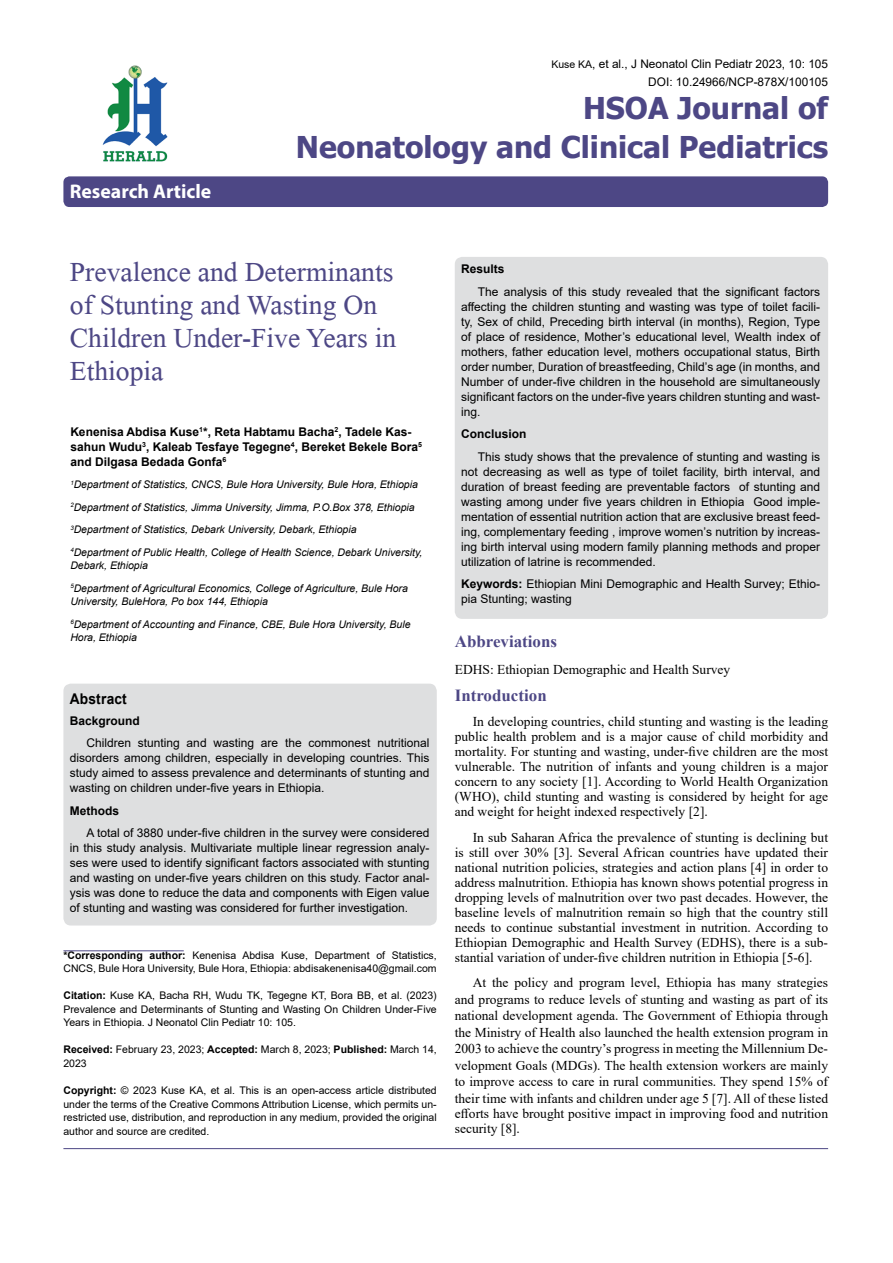
<style>
.page{position:relative;width:893px;height:1263px;background:#fff}
.page>*{position:absolute;margin:0;border:0;box-sizing:border-box;transform-origin:0 0}
.t1{font:41.25px/33px "Microsoft Himalaya";color:#4d4785}
.t2{font:700 30px/39px "Tahoma";color:#4d4785;text-align:right}
.t3{font:700 19.8px "Myriad Hebrew";color:#fff}
.t4{font:700 16.95px "Times New Roman";color:#4d4785}
.t5{font:700 14.85px "Arial";letter-spacing:.015em;color:#000;scale:.93 1}
.t6{font:13.5px/15px "Times New Roman";color:#000;text-align:justify}
.t7{font:12px/15px "Arial";color:#000;text-align:justify}
.t8{font:700 12px/15px "Arial";color:#000}
.t9{font:11.85px/18px "Arial";color:#000;text-align:right}
.t10{font:10.5px/13.5px "Arial";color:#000}
.t11{font:italic 10.5px/22.5px "Arial";color:#000}
.s1{font-size:10.5px}
.s2{font-weight:700}
</style>
<div class="page">
<div style="left:63px;top:176px;width:765px;height:31px;background:#4d4785;border-radius:6px"></div>
<hr style="left:63px;top:950px;width:121px;height:1px;background:#4d4785">
<img style="left:102px;top:65px;width:66px;height:97px">
<hr style="left:63px;top:1148px;width:765px;height:1px;background:#4d4785">
<div style="left:63px;top:684px;width:374px;height:241px;background:#dedfe0;border-radius:8px"></div>
<div style="left:455px;top:257px;width:373px;height:362px;background:#dedfe0;border-radius:8px"></div>
<h3 class="t3" style="left:70px;top:180px;width:143px">Research Article</h3>
<p class="t9" style="left:551px;top:55px;width:278px"><span class="s1">Kuse KA</span>, et al., J Neonatol Clin Pediatr 2023, 10: 105<br>DOI: 10.24966/NCP-878X/100105</p>
<h2 class="t2" style="left:296px;top:89px;width:534px">HSOA Journal of<br>Neonatology and Clinical Pediatrics</h2>
<h1 class="t1" style="left:70px;top:251px;width:328px">Prevalence and Determinants of Stunting and Wasting On<br>Children Under-Five Years in<br>Ethiopia</h1>
<p class="t8" style="left:70px;top:424px;width:353px">Kenenisa Abdisa Kuse<sup>1</sup>*, Reta Habtamu Bacha<sup>2</sup>, Tadele Kas&shy;sahun Wudu<sup>3</sup>, Kaleab Tesfaye Tegegne<sup>4</sup>, Bereket Bekele Bora<sup>5 </sup>and Dilgasa Bedada Gonfa<sup>6</sup></p>
<p class="t11" style="left:70px;top:473px;width:354px"><sup>1</sup>Department of Statistics, CNCS, Bule Hora University, Bule Hora, Ethiopia <sup>2</sup>Department of Statistics, Jimma University, Jimma, P.O.Box 378, Ethiopia <sup>3</sup>Department of Statistics, Debark University, Debark, Ethiopia<br><sup>4</sup>Department of Public Health, College of Health Science, Debark University,</p>
<p class="t11" style="left:70px;top:554px;width:339px">Debark, Ethiopia<br><sup>5</sup>Department of Agricultural Economics, College of Agriculture, Bule Hora</p>
<p class="t11" style="left:70px;top:590px;width:342px">University, BuleHora, Po box 144, Ethiopia<br><sup>6</sup>Department of Accounting and Finance, CBE, Bule Hora University, Bule</p>
<p class="t11" style="left:70px;top:626px;width:68px">Hora, Ethiopia</p>
<p class="t5" style="left:70px;top:688px;width:63px">Abstract</p>
<p class="t8" style="left:70px;top:713px;width:72px">Background</p>
<p class="t7" style="left:70px;top:735px;width:361px;text-indent:16px">Children stunting and wasting are the commonest nutritional disorders among children, especially in developing countries. This study aimed to assess prevalence and determinants of stunting and wasting on children under-five years in Ethiopia.</p>
<p class="t8" style="left:70px;top:803px;width:51px">Methods</p>
<p class="t7" style="left:70px;top:825px;width:361px;text-indent:16px">A total of 3880 under-five children in the survey were considered in this study analysis. Multivariate multiple linear regression analy&shy;ses were used to identify significant factors associated with stunting and wasting on under-five years children on this study. Factor anal&shy;ysis was done to reduce the data and components with Eigen value of stunting and wasting was considered for further investigation.</p>
<p class="t10" style="left:63px;top:948px;width:375px"><span class="s2">*Corresponding author:</span> Kenenisa Abdisa Kuse, Department of Statistics,<br>CNCS, Bule Hora University, Bule Hora, Ethiopia: abdisakenenisa40@gmail.com</p>
<p class="t10" style="left:63px;top:989px;width:375px;text-align:justify"><span class="s2">Citation:</span> Kuse KA, Bacha RH, Wudu TK, Tegegne KT, Bora BB, et al. (2023)<br>Prevalence and Determinants of Stunting and Wasting On Children Under-Five Years in Ethiopia. J Neonatol Clin Pediatr 10: 105.</p>
<p class="t10" style="left:63px;top:1043px;width:375px"><span class="s2">Received:</span> February 23, 2023; <span class="s2">Accepted:</span> March 8, 2023; <span class="s2">Published:</span> March 14,<br>2023</p>
<p class="t10" style="left:63px;top:1083px;width:375px;text-align:justify"><span class="s2">Copyright:</span> © 2023 Kuse KA, et al. This is an open-access article distributed under the terms of the Creative Commons Attribution License, which permits un&shy;restricted use, distribution, and reproduction in any medium, provided the original author and source are credited.</p>
<p class="t8" style="left:461px;top:262px;width:45px">Results</p>
<p class="t7" style="left:461px;top:284px;width:361px;text-indent:16px">The analysis of this study revealed that the significant factors affecting the children stunting and wasting was type of toilet facili&shy;ty, Sex of child, Preceding birth interval (in months), Region, Type of place of residence, Mother’s educational level, Wealth index of mothers, father education level, mothers occupational status, Birth order number, Duration of breastfeeding, Child’s age (in months, and Number of under-five children in the household are simultaneously significant factors on the under-five years children stunting and wast&shy;ing.</p>
<p class="t8" style="left:461px;top:427px;width:67px">Conclusion</p>
<p class="t7" style="left:461px;top:449px;width:361px;text-indent:16px">This study shows that the prevalence of stunting and wasting is not decreasing as well as type of toilet facility, birth interval, and duration of breast feeding are preventable factors of stunting and wasting among under five years children in Ethiopia Good imple&shy;mentation of essential nutrition action that are exclusive breast feed&shy;ing, complementary feeding , improve women’s nutrition by increas&shy;ing birth interval using modern family planning methods and proper utilization of latrine is recommended.</p>
<p class="t7" style="left:461px;top:576px;width:361px"><span class="s2">Keywords:</span> Ethiopian Mini Demographic and Health Survey; Ethio&shy;pia Stunting; wasting</p>
<h3 class="t4" style="left:455px;top:629px;width:104px">Abbreviations</h3>
<p class="t6" style="left:455px;top:661px;width:277px">EDHS: Ethiopian Demographic and Health Survey</p>
<h3 class="t4" style="left:455px;top:683px;width:93px">Introduction</h3>
<p class="t6" style="left:455px;top:714px;width:375px;text-indent:18px">In developing countries, child stunting and wasting is the leading public health problem and is a major cause of child morbidity and mortality. For stunting and wasting, under-five children are the most vulnerable. The nutrition of infants and young children is a major concern to any society [1]. According to World Health Organization (WHO), child stunting and wasting is considered by height for age and weight for height indexed respectively [2].</p>
<p class="t6" style="left:455px;top:829px;width:375px;text-indent:18px">In sub Saharan Africa the prevalence of stunting is declining but is still over 30% [3]. Several African countries have updated their national nutrition policies, strategies and action plans [4] in order to address malnutrition. Ethiopia has known shows potential progress in dropping levels of malnutrition over two past decades. However, the baseline levels of malnutrition remain so high that the country still needs to continue substantial investment in nutrition. According to Ethiopian Demographic and Health Survey (EDHS), there is a sub&shy;stantial variation of under-five children nutrition in Ethiopia [5-6].</p>
<p class="t6" style="left:455px;top:974px;width:375px;line-height:16.5px;text-indent:18px">At the policy and program level, Ethiopia has many strategies and programs to reduce levels of stunting and wasting as part of its national development agenda. The Government of Ethiopia through the Ministry of Health also launched the health extension program in 2003 to achieve the country’s progress in meeting the Millennium De&shy;velopment Goals (MDGs). The health extension workers are mainly to improve access to care in rural communities. They spend 15% of their time with infants and children under age 5 [7]. All of these listed</p>
<p class="t6" style="left:455px;top:1105px;width:375px">efforts have brought positive impact in improving food and nutrition security [8].</p>
</div>
